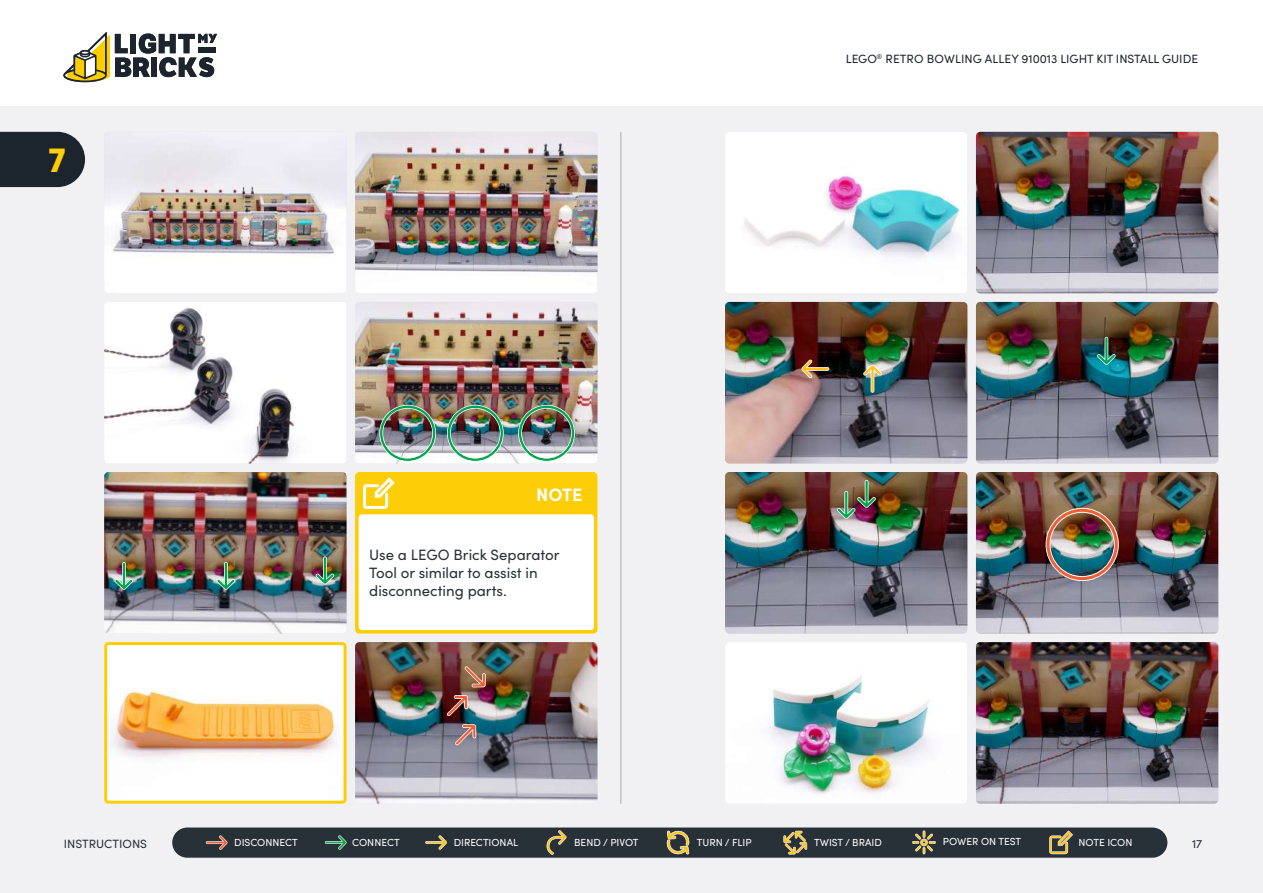
<style>
.page{position:relative;width:1263px;height:893px;background:#fff}
.page>*{position:absolute;margin:0;border:0;box-sizing:border-box;transform-origin:0 0}
.t1{font:700 33px "LFT Etica";color:#ffcd03}
.t2{font:700 18px "Sofia Pro";color:#fff}
.t3{font:15px/18px "Sofia Pro";color:#283038}
.t4{font:12px "Sofia Pro";color:#1c252d}
.t5{font:12px "Sofia Pro";color:#283038}
.t6{font:10.2px "Sofia Pro";color:#fff}
</style>
<div class="page">
<div style="left:0;top:106px;width:1263px;height:787px;background:#f1f1f3"></div>
<hr style="left:621px;top:132px;width:1px;height:672px;background:#000">
<div style="left:172px;top:827px;width:995px;height:31px;background:#283038;border-radius:15px"></div>
<svg style="left:783px;top:831px;width:24px;height:23px"></svg>
<svg style="left:206px;top:835px;width:22px;height:15px"></svg>
<svg style="left:325px;top:835px;width:22px;height:15px"></svg>
<svg style="left:425px;top:835px;width:22px;height:15px"></svg>
<svg style="left:546px;top:830px;width:21px;height:25px"></svg>
<svg style="left:1049px;top:830px;width:24px;height:24px"></svg>
<svg style="left:912px;top:830px;width:24px;height:24px"></svg>
<svg style="left:666px;top:830px;width:24px;height:25px"></svg>
<svg style="left:63px;top:32px;width:154px;height:50px"></svg>
<svg style="left:0;top:132px;width:85px;height:55px;background:#2a333a"></svg>
<img style="left:355px;top:132px;width:242px;height:161px">
<img style="left:976px;top:132px;width:242px;height:161px">
<img style="left:104px;top:152px;width:243px;height:141px">
<img style="left:725px;top:132px;width:242px;height:161px">
<img style="left:355px;top:302px;width:242px;height:161px">
<img style="left:976px;top:302px;width:242px;height:161px">
<img style="left:976px;top:472px;width:242px;height:162px">
<img style="left:355px;top:642px;width:242px;height:162px">
<img style="left:976px;top:642px;width:242px;height:162px">
<img style="left:104px;top:472px;width:243px;height:162px">
<img style="left:725px;top:472px;width:242px;height:162px">
<img style="left:104px;top:302px;width:242px;height:161px">
<img style="left:725px;top:302px;width:242px;height:161px">
<img style="left:725px;top:643px;width:242px;height:160px">
<svg style="left:455px;top:724px;width:21px;height:21px"></svg>
<svg style="left:115px;top:562px;width:18px;height:28px"></svg>
<svg style="left:863px;top:365px;width:19px;height:28px"></svg>
<img style="left:1045px;top:508px;width:74px;height:73px">
<img style="left:379px;top:405px;width:57px;height:57px">
<img style="left:108px;top:646px;width:235px;height:154px">
<div style="left:104px;top:642px;width:243px;height:162px;border:3px solid #fdce07;border-radius:3px"></div>
<div style="left:355px;top:472px;width:242px;height:162px;background:#fdce07;border-radius:4px"></div>
<div style="left:359px;top:514px;width:235px;height:116px;background:#fff;border-radius:3px"></div>
<svg style="left:363px;top:477px;width:32px;height:32px"></svg>
<svg style="left:217px;top:562px;width:18px;height:28px"></svg>
<svg style="left:316px;top:556px;width:18px;height:29px"></svg>
<img style="left:447px;top:405px;width:57px;height:57px">
<img style="left:518px;top:405px;width:57px;height:57px">
<svg style="left:447px;top:695px;width:21px;height:21px"></svg>
<svg style="left:464px;top:666px;width:22px;height:21px"></svg>
<svg style="left:801px;top:360px;width:28px;height:18px"></svg>
<svg style="left:1097px;top:337px;width:18px;height:28px"></svg>
<svg style="left:837px;top:480px;width:39px;height:39px;background:#776758"></svg>
<h1 class="t1" style="left:49px;top:140px;width:18px">7</h1>
<h2 class="t2" style="left:536px;top:481px;width:48px">NOTE</h2>
<h3 class="t3" style="left:369px;top:544px;width:192px">Use a LEGO Brick Separator<br>Tool or similar to assist in disconnecting parts.</h3>
<p class="t4" style="left:846px;top:50px;width:354px">LEGO<sup>®</sup> RETRO BOWLING ALLEY 910013 LIGHT KIT INSTALL GUIDE</p>
<p class="t5" style="left:64px;top:835px;width:85px">INSTRUCTIONS</p>
<p class="t6" style="left:234px;top:835px;width:65px">DISCONNECT</p>
<p class="t6" style="left:352px;top:835px;width:49px">CONNECT</p>
<p class="t6" style="left:454px;top:835px;width:66px">DIRECTIONAL</p>
<p class="t6" style="left:574px;top:835px;width:66px">BEND / PIVOT</p>
<p class="t6" style="left:697px;top:835px;width:56px">TURN / FLIP</p>
<p class="t6" style="left:814px;top:835px;width:69px">TWIST / BRAID</p>
<p class="t6" style="left:943px;top:834px;width:80px">POWER ON TEST</p>
<p class="t6" style="left:1078px;top:835px;width:55px">NOTE ICON</p>
<p class="t5" style="left:1192px;top:835px;width:12px">17</p>
</div>
